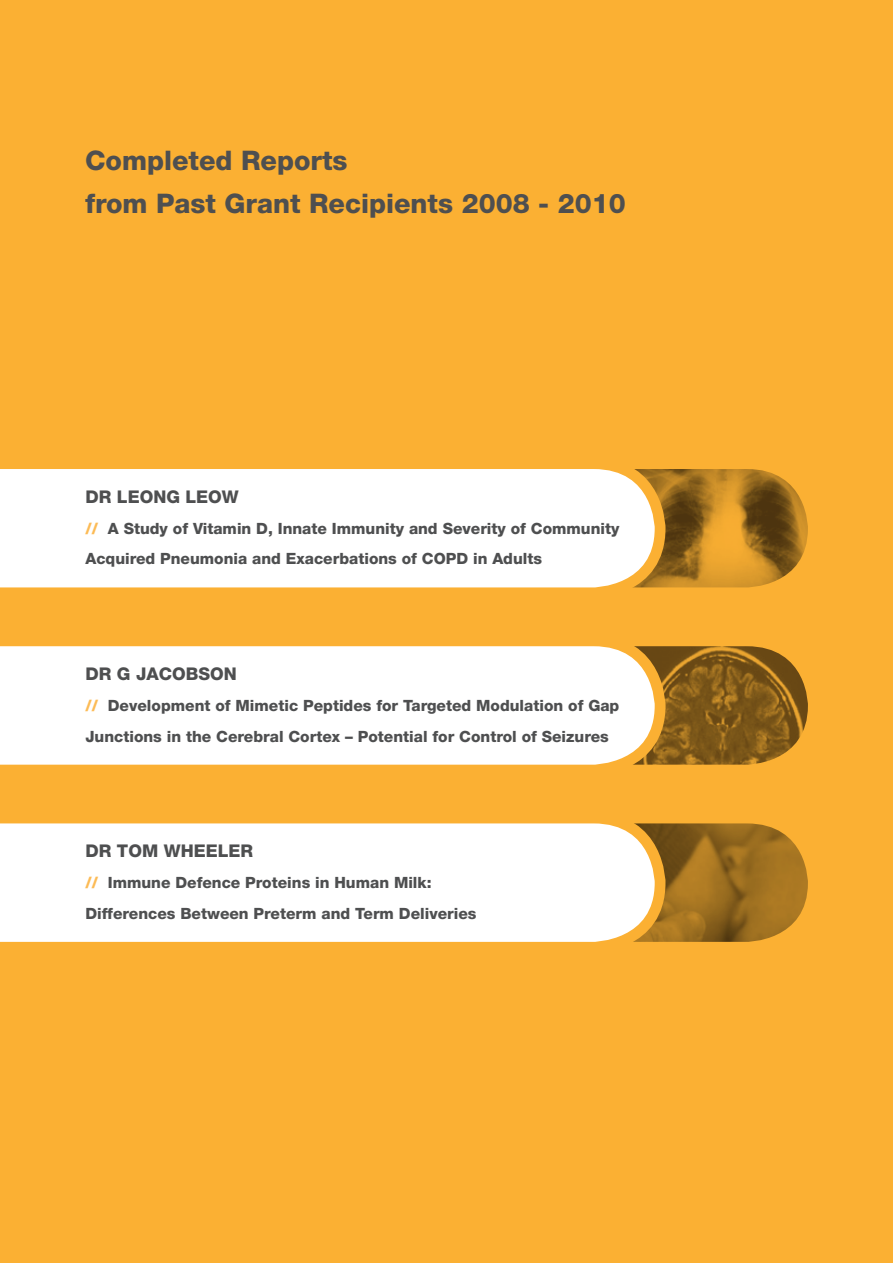
<style>
.page{position:relative;width:893px;height:1263px;background:#fbb033}
.page>*{position:absolute;margin:0;border:0;box-sizing:border-box;transform-origin:0 0}
.t1{font:800 27px "Helvetica Neue";color:#4e4f50}
.t2{font:800 17.55px "Helvetica Neue";color:#4e4f50}
.t3{font:800 15.6px/30.8px "Helvetica Neue";color:#4e4f50}
.s1{color:#fcbb56}
</style>
<div class="page">
<img style="left:671px;top:469px;width:137px;height:118px">
<div style="left:0;top:469px;width:671px;height:119px;background:#fff"></div>
<img style="left:671px;top:646px;width:137px;height:119px">
<div style="left:0;top:646px;width:671px;height:119px;background:#fff"></div>
<img style="left:671px;top:823px;width:137px;height:119px">
<div style="left:0;top:823px;width:671px;height:119px;background:#fff"></div>
<h1 class="t1" style="left:85px;top:144px;width:264px">Completed Reports</h1>
<h1 class="t1" style="left:85px;top:187px;width:542px">from Past Grant Recipients 2008 - 2010</h1>
<p class="t2" style="left:85px;top:486px;width:155px">DR LEONG LEOW</p>
<p class="t3" style="left:85px;top:512px;width:535px"><span class="s1">//</span> A Study of Vitamin D, Innate Immunity and Severity of Community<br>Acquired Pneumonia and Exacerbations of COPD in Adults</p>
<p class="t2" style="left:85px;top:663px;width:153px">DR G JACOBSON</p>
<p class="t3" style="left:85px;top:690px;width:535px"><span class="s1">//</span> Development of Mimetic Peptides for Targeted Modulation of Gap<br>Junctions in the Cerebral Cortex – Potential for Control of Seizures</p>
<p class="t2" style="left:85px;top:840px;width:169px">DR TOM WHEELER</p>
<p class="t3" style="left:85px;top:867px;width:393px"><span class="s1">//</span> Immune Defence Proteins in Human Milk:<br>Differences Between Preterm and Term Deliveries</p>
</div>
